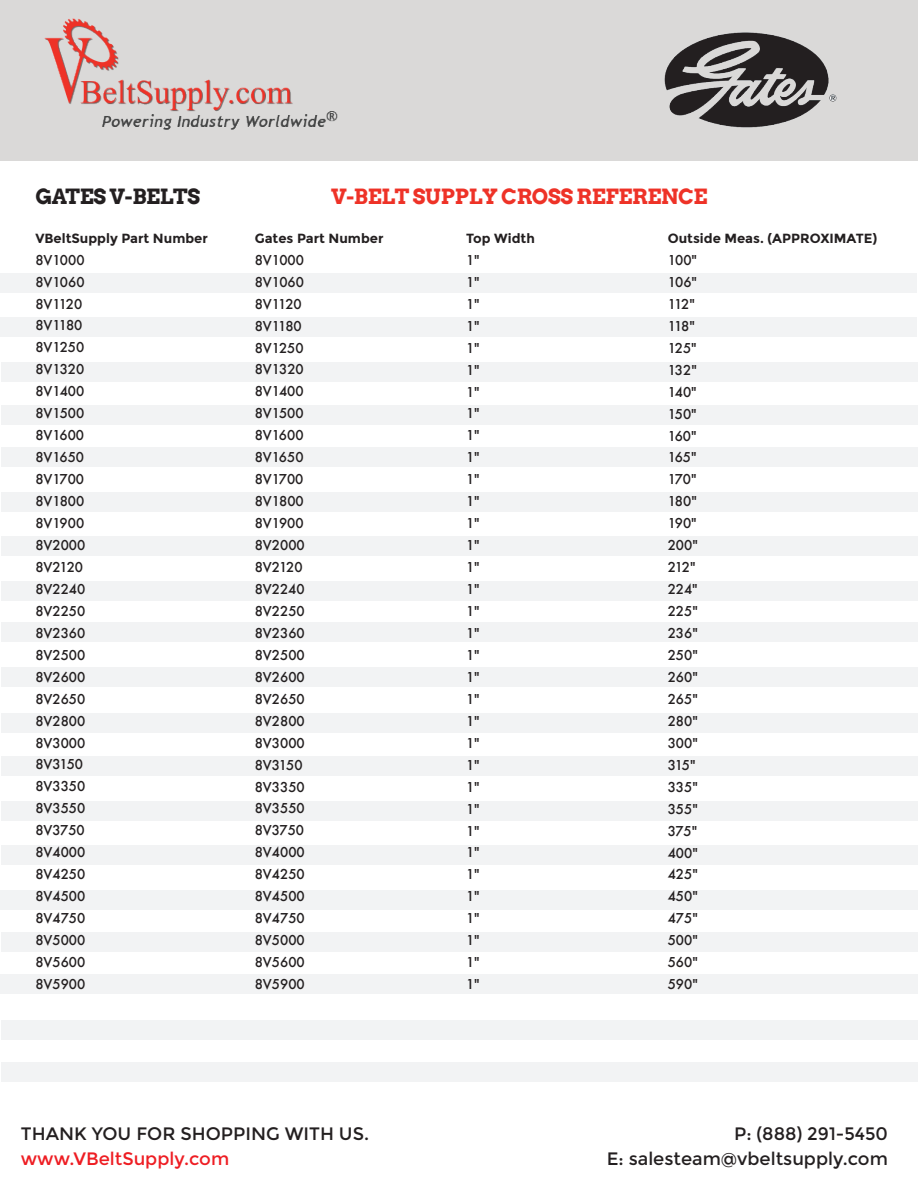
<style>
.page{position:relative;width:918px;height:1188px;background:#fff}
.page>*{position:absolute;margin:0;border:0;box-sizing:border-box;transform-origin:0 0}
.t1{font:700 21px "Arvo";letter-spacing:-.02em;color:#ee3227}
.t2{font:700 21px "Arvo";letter-spacing:-.02em;color:#231f20}
.t3{font:18px/24.8px "Montserrat";color:#231f20;text-align:right}
.t4{font:18px "Montserrat";color:#ee1d23}
.t5{font:500 13.35px/21.9px "Futura";color:#231f20}
.t6{font:700 13.35px "Montserrat";color:#231f20}
</style>
<div class="page">
<div style="left:0;top:0;width:917px;height:160px;background:#dad9d8"></div>
<div style="left:0;top:273px;width:917px;height:20px;background:#f2f3f4"></div>
<div style="left:1px;top:317px;width:916px;height:20px;background:#f2f3f4"></div>
<div style="left:1px;top:362px;width:917px;height:20px;background:#f2f3f4"></div>
<div style="left:1px;top:405px;width:917px;height:20px;background:#f2f3f4"></div>
<div style="left:1px;top:447px;width:917px;height:20px;background:#f2f3f4"></div>
<div style="left:1px;top:492px;width:917px;height:20px;background:#f2f3f4"></div>
<div style="left:1px;top:536px;width:917px;height:20px;background:#f2f3f4"></div>
<div style="left:1px;top:581px;width:917px;height:20px;background:#f2f3f4"></div>
<div style="left:1px;top:623px;width:917px;height:19px;background:#f2f3f4"></div>
<div style="left:1px;top:667px;width:917px;height:20px;background:#f2f3f4"></div>
<div style="left:1px;top:713px;width:917px;height:20px;background:#f2f3f4"></div>
<div style="left:1px;top:756px;width:917px;height:20px;background:#f2f3f4"></div>
<div style="left:1px;top:801px;width:917px;height:20px;background:#f2f3f4"></div>
<div style="left:1px;top:845px;width:917px;height:20px;background:#f2f3f4"></div>
<div style="left:0;top:890px;width:918px;height:20px;background:#f2f3f4"></div>
<div style="left:1px;top:932px;width:917px;height:20px;background:#f2f3f4"></div>
<div style="left:0;top:974px;width:918px;height:20px;background:#f2f3f4"></div>
<div style="left:1px;top:1021px;width:917px;height:19px;background:#f2f3f4"></div>
<div style="left:1px;top:1062px;width:917px;height:20px;background:#f2f3f4"></div>
<img style="left:44px;top:18px;width:294px;height:112px">
<img style="left:664px;top:33px;width:173px;height:94px">
<h1 class="t2" style="left:35px;top:184px;width:166px">GATES V-BELTS</h1>
<h1 class="t1" style="left:331px;top:184px;width:378px">V-BELT SUPPLY CROSS REFERENCE</h1>
<p class="t6" style="left:35px;top:230px;width:174px">VBeltSupply Part Number</p>
<p class="t5" style="left:35px;top:249px;width:51px">8V1000<br>8V1060<br>8V1120<br>8V1180<br>8V1250<br>8V1320<br>8V1400<br>8V1500<br>8V1600<br>8V1650<br>8V1700<br>8V1800<br>8V1900<br>8V2000<br>8V2120<br>8V2240<br>8V2250<br>8V2360<br>8V2500<br>8V2600<br>8V2650<br>8V2800<br>8V3000<br>8V3150<br>8V3350<br>8V3550<br>8V3750<br>8V4000<br>8V4250<br>8V4500<br>8V4750<br>8V5000<br>8V5600<br>8V5900</p>
<p class="t6" style="left:255px;top:230px;width:130px">Gates Part Number</p>
<p class="t5" style="left:255px;top:249px;width:51px">8V1000<br>8V1060<br>8V1120<br>8V1180<br>8V1250<br>8V1320<br>8V1400<br>8V1500<br>8V1600<br>8V1650<br>8V1700<br>8V1800<br>8V1900<br>8V2000<br>8V2120<br>8V2240<br>8V2250<br>8V2360<br>8V2500<br>8V2600<br>8V2650<br>8V2800<br>8V3000<br>8V3150<br>8V3350<br>8V3550<br>8V3750<br>8V4000<br>8V4250<br>8V4500<br>8V4750<br>8V5000<br>8V5600<br>8V5900</p>
<h2 class="t3" style="left:21px;top:1121px;width:350px">THANK YOU FOR SHOPPING WITH US.</h2>
<h2 class="t4" style="left:21px;top:1148px;width:210px">www.VBeltSupply.com</h2>
<p class="t6" style="left:466px;top:230px;width:70px">Top Width</p>
<p class="t5" style="left:466px;top:249px;width:15px;text-align:justify">1" 1" 1" 1" 1" 1" 1" 1" 1" 1" 1" 1" 1" 1" 1" 1" 1" 1" 1" 1" 1" 1" 1" 1" 1" 1" 1" 1" 1" 1" 1" 1" 1" 1"</p>
<p class="t6" style="left:668px;top:230px;width:211px">Outside Meas. (APPROXIMATE)</p>
<p class="t5" style="left:668px;top:249px;width:32px">100"<br>106"<br>112"<br>118"<br>125"<br>132"<br>140"<br>150"<br>160"<br>165"<br>170"<br>180"<br>190"<br>200"<br>212"<br>224"<br>225"<br>236"<br>250"<br>260"<br>265"<br>280"<br>300"<br>315"<br>335"<br>355"<br>375"<br>400"<br>425"<br>450"<br>475"<br>500"<br>560"<br>590"</p>
<h2 class="t3" style="left:607px;top:1121px;width:283px">P: (888) 291-5450<br>E: salesteam@vbeltsupply.com</h2>
</div>
